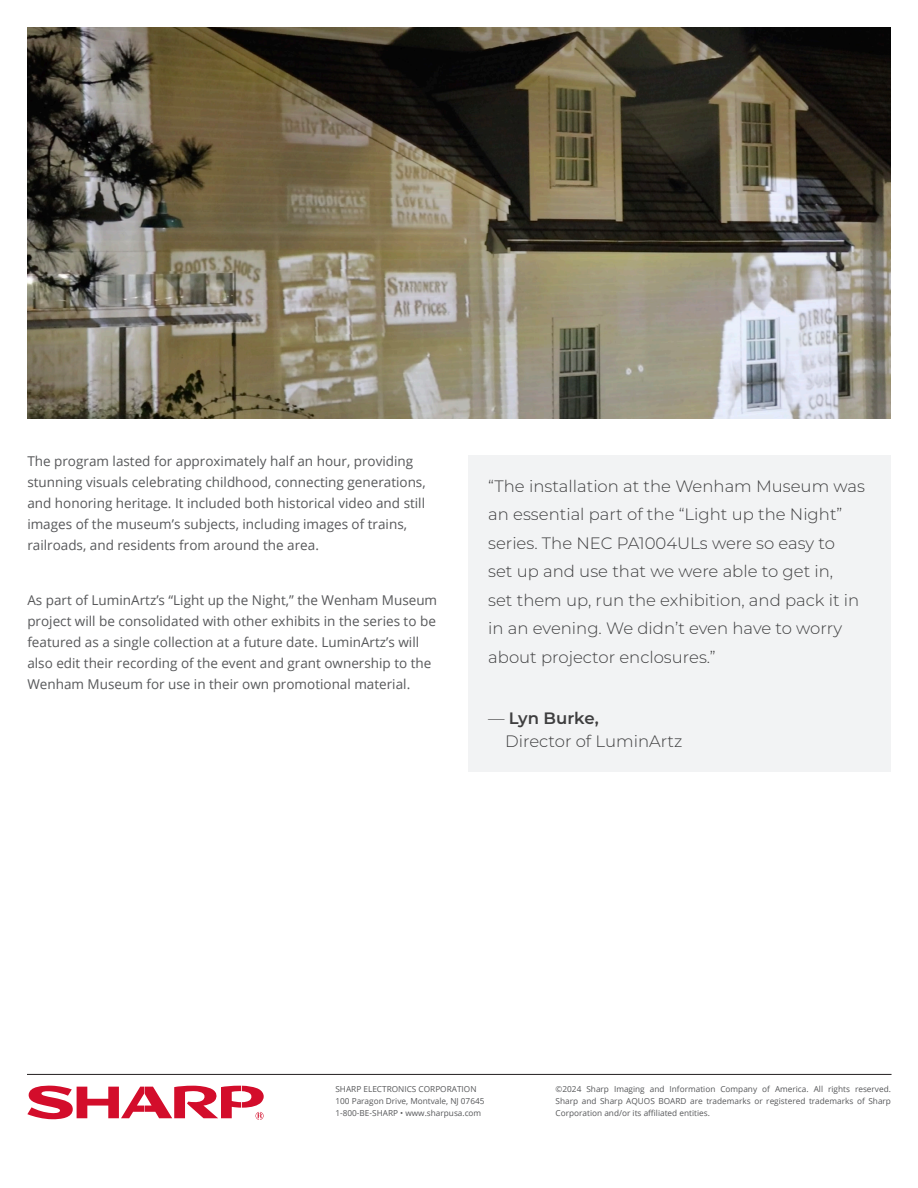
<style>
.page{position:relative;width:918px;height:1188px;background:#fff}
.page>*{position:absolute;margin:0;border:0;box-sizing:border-box;transform-origin:0 0}
.t1{font:300 16.5px/28.5px "Montserrat";color:#3e3e3f}
.t2{font:13.5px/21px "Open Sans";color:#57585a}
.t3{font:8.25px/12px "Open Sans";color:#57585a}
.s1{font-weight:600}
</style>
<div class="page">
<img style="left:27px;top:27px;width:864px;height:391px">
<div style="left:468px;top:455px;width:423px;height:317px;background:#f2f3f4"></div>
<hr style="left:27px;top:1074px;width:865px;height:1px;background:#231f20">
<svg style="left:27px;top:1086px;width:237px;height:34px"></svg>
<p class="t2" style="left:27px;top:450px;width:400px">The program lasted for approximately half an hour, providing stunning visuals celebrating childhood, connecting generations, and honoring heritage. It included both historical video and still images of the museum’s subjects, including images of trains, railroads, and residents from around the area.</p>
<p class="t2" style="left:27px;top:590px;width:411px">As part of LuminArtz’s “Light up the Night,” the Wenham Museum project will be consolidated with other exhibits in the series to be featured as a single collection at a future date. LuminArtz’s will also edit their recording of the event and grant ownership to the Wenham Museum for use in their own promotional material.</p>
<p class="t1" style="left:488px;top:471px;width:378px">“The installation at the Wenham Museum was an essential part of the “Light up the Night” series. The NEC PA1004ULs were so easy to<br>set up and use that we were able to get in,<br>set them up, run the exhibition, and pack it in in an evening. We didn’t even have to worry about projector enclosures.”</p>
<p class="t1" style="left:505px;top:706px;width:179px;line-height:22.5px;text-indent:-17px">— <span class="s1">Lyn Burke,<br></span>Director of LuminArtz</p>
<p class="t3" style="left:335px;top:1083px;width:151px">SHARP ELECTRONICS CORPORATION<br>100 Paragon Drive, Montvale, NJ 07645<br>1-800-BE-SHARP • www.sharpusa.com</p>
<p class="t3" style="left:556px;top:1083px;width:337px;text-align:justify">©2024 Sharp Imaging and Information Company of America. All rights reserved.<br>Sharp and Sharp AQUOS BOARD are trademarks or registered trademarks of Sharp Corporation and/or its affiliated entities.</p>
</div>
